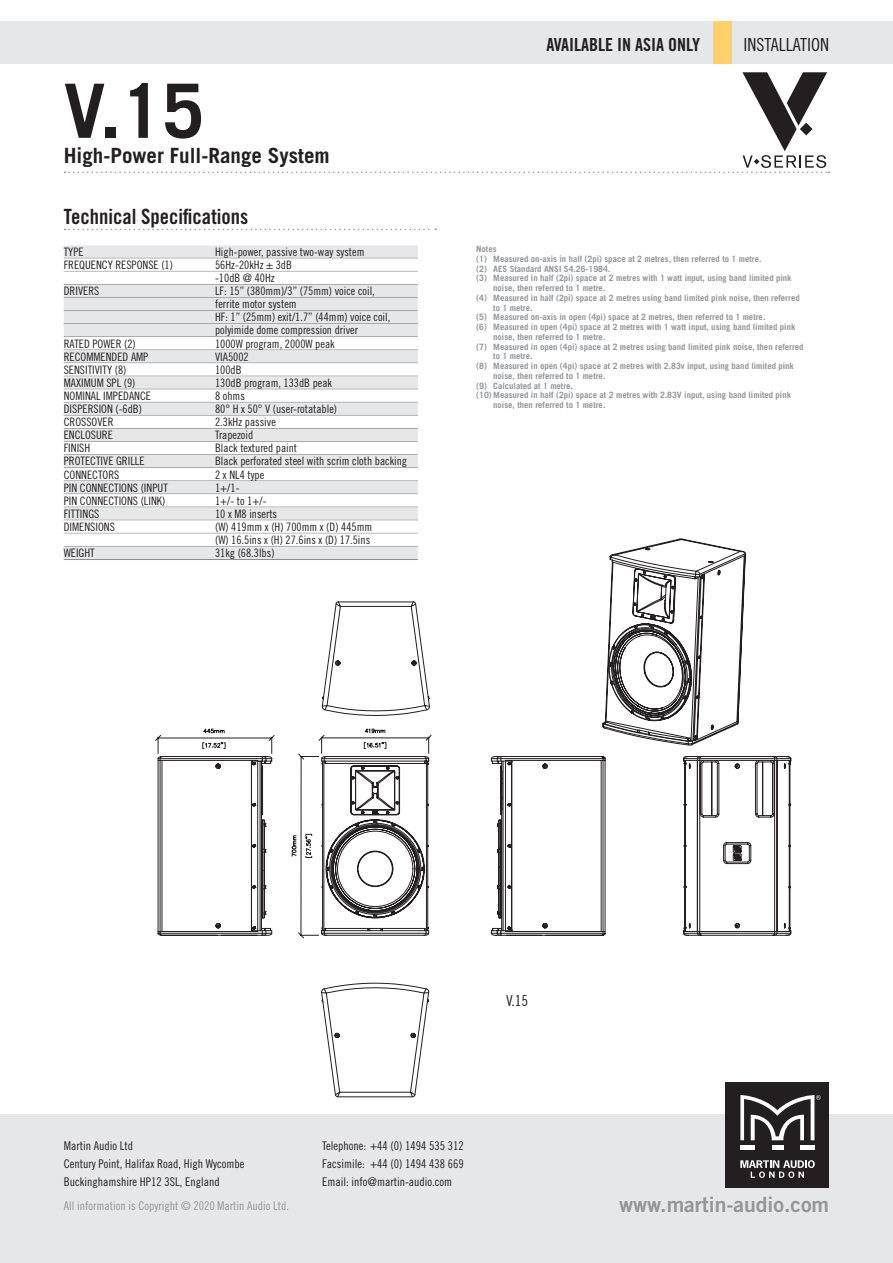
<style>
.page{position:relative;width:893px;height:1263px;background:#fff}
.page>*{position:absolute;margin:0;border:0;box-sizing:border-box;transform-origin:0 0}
.t1{font:700 75px "Trade Gothic";color:#231f20}
.t2{font:21.15px "Trade Gothic Bold Two";color:#939598}
.t3{font:700 21px "Trade Gothic";color:#231f20}
.t4{font:21px "Trade Gothic Bold Cond Twenty";color:#231f20}
.t5{font:18px "Trade Gothic Bold Cond Twenty";color:#231f20}
.t6{font:18px "Trade Gothic Cond Eighteen";color:#231f20}
.t7{font:15px "Trade Gothic Cond Eighteen";color:#231f20}
.t8{font:12px/18px "Trade Gothic Cond Eighteen";color:#231f20}
.t9{font:12px "Trade Gothic Cond Eighteen";color:#939598}
.t10{font:11.7px/13px "Trade Gothic Cond Eighteen";color:#231f20}
.t11{font:700 8.7px "Trade Gothic";color:#939598}
</style>
<div class="page">
<div style="left:0;top:21px;width:893px;height:43px;background:#e6e7e9"></div>
<div style="left:0;top:1114px;width:893px;height:149px;background:#e6e7e9"></div>
<div style="left:725px;top:1082px;width:104px;height:105px;background:#231f20"></div>
<div style="left:740px;top:1145px;width:15px;height:5px;background:#fff"></div>
<div style="left:800px;top:1145px;width:14px;height:5px;background:#fff"></div>
<div style="left:772px;top:1145px;width:11px;height:5px;background:#fff"></div>
<svg style="left:740px;top:1160px;width:75px;height:18px"></svg>
<svg style="left:740px;top:1095px;width:81px;height:45px"></svg>
<svg style="left:65px;top:72px;width:764px;height:101px"></svg>
<div style="left:713px;top:21px;width:18px;height:43px;background:#fed069"></div>
<svg style="left:321px;top:930px;width:381px;height:168px"></svg>
<svg style="left:601px;top:538px;width:190px;height:396px"></svg>
<svg style="left:155px;top:548px;width:591px;height:382px"></svg>
<svg style="left:157px;top:741px;width:273px;height:198px"></svg>
<svg style="left:65px;top:229px;width:371px;height:1px"></svg>
<div style="left:64px;top:245px;width:354px;height:13px;background:#e6e7e9"></div>
<hr style="left:64px;top:271px;width:354px;height:1px;background:#8b8c8e">
<hr style="left:64px;top:284px;width:354px;height:1px;background:#8b8c8e">
<div style="left:64px;top:285px;width:354px;height:13px;background:#e6e7e9"></div>
<hr style="left:64px;top:297px;width:354px;height:1px;background:#8b8c8e">
<div style="left:64px;top:298px;width:354px;height:13px;background:#e6e7e9"></div>
<hr style="left:64px;top:310px;width:354px;height:1px;background:#8b8c8e">
<div style="left:64px;top:311px;width:354px;height:13px;background:#e6e7e9"></div>
<hr style="left:64px;top:323px;width:354px;height:1px;background:#8b8c8e">
<div style="left:64px;top:324px;width:354px;height:13px;background:#e6e7e9"></div>
<hr style="left:64px;top:336px;width:354px;height:1px;background:#8b8c8e">
<div style="left:64px;top:350px;width:354px;height:13px;background:#e6e7e9"></div>
<div style="left:64px;top:376px;width:354px;height:13px;background:#e6e7e9"></div>
<div style="left:64px;top:402px;width:354px;height:14px;background:#e6e7e9"></div>
<hr style="left:64px;top:415px;width:354px;height:1px;background:#8b8c8e">
<hr style="left:64px;top:428px;width:354px;height:1px;background:#8b8c8e">
<div style="left:64px;top:429px;width:354px;height:13px;background:#e6e7e9"></div>
<hr style="left:64px;top:441px;width:354px;height:1px;background:#8b8c8e">
<hr style="left:64px;top:454px;width:354px;height:1px;background:#8b8c8e">
<div style="left:64px;top:455px;width:354px;height:13px;background:#e6e7e9"></div>
<hr style="left:64px;top:467px;width:354px;height:1px;background:#8b8c8e">
<div style="left:64px;top:481px;width:354px;height:13px;background:#e6e7e9"></div>
<div style="left:64px;top:507px;width:354px;height:13px;background:#e6e7e9"></div>
<hr style="left:64px;top:546px;width:354px;height:1px;background:#8b8c8e">
<div style="left:64px;top:547px;width:354px;height:13px;background:#e6e7e9"></div>
<hr style="left:64px;top:559px;width:354px;height:1px;background:#8b8c8e">
<h1 class="t1" style="left:64px;top:65px;width:142px">V.15</h1>
<h3 class="t3" style="left:64px;top:143px;width:268px">High-Power Full-Range System</h3>
<h3 class="t4" style="left:64px;top:204px;width:186px">Technical Specifications</h3>
<h3 class="t10" style="left:64px;top:245px;width:22px">TYPE</h3>
<h3 class="t10" style="left:215px;top:245px;width:151px">High-power, passive two-way system</h3>
<h3 class="t10" style="left:64px;top:258px;width:111px">FREQUENCY RESPONSE (1)</h3>
<h3 class="t10" style="left:215px;top:258px;width:78px">56Hz-20kHz ± 3dB -10dB @ 40Hz</h3>
<h3 class="t10" style="left:64px;top:284px;width:37px">DRIVERS</h3>
<h3 class="t10" style="left:215px;top:284px;width:177px">LF: 15” (380mm)/3” (75mm) voice coil, ferrite motor system<br>HF: 1” (25mm) exit/1.7” (44mm) voice coil, polyimide dome compression driver</h3>
<h3 class="t10" style="left:64px;top:337px;width:73px">RATED POWER (2)</h3>
<h3 class="t10" style="left:215px;top:337px;width:121px">1000W program, 2000W peak</h3>
<h3 class="t10" style="left:64px;top:350px;width:86px">RECOMMENDED AMP</h3>
<h3 class="t10" style="left:215px;top:350px;width:35px">VIA5002</h3>
<h3 class="t10" style="left:64px;top:363px;width:64px">SENSITIVITY (8)</h3>
<h3 class="t10" style="left:215px;top:363px;width:28px">100dB</h3>
<h3 class="t10" style="left:64px;top:376px;width:73px">MAXIMUM SPL (9)</h3>
<h3 class="t10" style="left:215px;top:376px;width:118px">130dB program, 133dB peak</h3>
<h3 class="t10" style="left:64px;top:389px;width:89px">NOMINAL IMPEDANCE</h3>
<h3 class="t10" style="left:215px;top:389px;width:31px">8 ohms</h3>
<h3 class="t10" style="left:64px;top:402px;width:80px">DISPERSION (-6dB)</h3>
<h3 class="t10" style="left:215px;top:402px;width:123px">80° H x 50° V (user-rotatable)</h3>
<h3 class="t10" style="left:64px;top:415px;width:51px">CROSSOVER</h3>
<h3 class="t10" style="left:215px;top:415px;width:62px">2.3kHz passive</h3>
<h3 class="t10" style="left:64px;top:428px;width:51px">ENCLOSURE</h3>
<h3 class="t10" style="left:215px;top:428px;width:40px">Trapezoid</h3>
<h3 class="t10" style="left:64px;top:441px;width:28px">FINISH</h3>
<h3 class="t10" style="left:215px;top:441px;width:84px">Black textured paint</h3>
<h3 class="t10" style="left:64px;top:455px;width:82px">PROTECTIVE GRILLE</h3>
<h3 class="t10" style="left:215px;top:455px;width:194px">Black perforated steel with scrim cloth backing</h3>
<h3 class="t10" style="left:64px;top:468px;width:57px">CONNECTORS</h3>
<h3 class="t10" style="left:215px;top:468px;width:51px">2 x NL4 type</h3>
<h3 class="t10" style="left:64px;top:481px;width:106px">PIN CONNECTIONS (INPUT</h3>
<h3 class="t10" style="left:215px;top:481px;width:26px">1+/1-</h3>
<h3 class="t10" style="left:64px;top:494px;width:103px">PIN CONNECTIONS (LINK)</h3>
<h3 class="t10" style="left:215px;top:494px;width:53px">1+/- to 1+/-</h3>
<h3 class="t10" style="left:64px;top:507px;width:37px">FITTINGS</h3>
<h3 class="t10" style="left:215px;top:507px;width:64px">10 x M8 inserts</h3>
<h3 class="t10" style="left:64px;top:520px;width:53px">DIMENSIONS</h3>
<h3 class="t10" style="left:215px;top:520px;width:159px">(W) 419mm x (H) 700mm x (D) 445mm (W) 16.5ins x (H) 27.6ins x (D) 17.5ins</h3>
<h3 class="t10" style="left:64px;top:546px;width:33px">WEIGHT</h3>
<h3 class="t10" style="left:215px;top:546px;width:61px">31kg (68.3lbs)</h3>
<h3 class="t5" style="left:547px;top:34px;width:155px">AVAILABLE IN ASIA ONLY</h3>
<h3 class="t6" style="left:743px;top:34px;width:87px">INSTALLATION</h3>
<p class="t11" style="left:476px;top:244px;width:22px">Notes</p>
<p class="t11" style="left:476px;top:253px;width:287px">(1) Measured on-axis in half (2pi) space at 2 metres, then referred to 1 metre.</p>
<p class="t11" style="left:476px;top:263px;width:136px">(2) AES Standard ANSI S4.26-1984.</p>
<p class="t11" style="left:476px;top:273px;width:317px">(3) Measured in half (2pi) space at 2 metres with 1 watt input, using band limited pink</p>
<p class="t11" style="left:493px;top:283px;width:114px">noise, then referred to 1 metre.</p>
<p class="t11" style="left:476px;top:292px;width:325px">(4) Measured in half (2pi) space at 2 metres using band limited pink noise, then referred</p>
<p class="t11" style="left:493px;top:302px;width:41px">to 1 metre.</p>
<p class="t11" style="left:476px;top:312px;width:291px">(5) Measured on-axis in open (4pi) space at 2 metres, then referred to 1 metre.</p>
<p class="t11" style="left:476px;top:322px;width:321px">(6) Measured in open (4pi) space at 2 metres with 1 watt input, using band limited pink</p>
<p class="t11" style="left:493px;top:331px;width:114px">noise, then referred to 1 metre.</p>
<p class="t11" style="left:476px;top:341px;width:329px">(7) Measured in open (4pi) space at 2 metres using band limited pink noise, then referred</p>
<p class="t11" style="left:493px;top:351px;width:41px">to 1 metre.</p>
<p class="t11" style="left:476px;top:361px;width:319px">(8) Measured in open (4pi) space at 2 metres with 2.83v input, using band limited pink</p>
<p class="t11" style="left:493px;top:370px;width:114px">noise, then referred to 1 metre.</p>
<p class="t11" style="left:476px;top:380px;width:98px">(9) Calculated at 1 metre.</p>
<p class="t11" style="left:476px;top:390px;width:316px">(10) Measured in half (2pi) space at 2 metres with 2.83V input, using band limited pink</p>
<p class="t11" style="left:493px;top:400px;width:114px">noise, then referred to 1 metre.</p>
<h3 class="t7" style="left:506px;top:991px;width:24px">V.15</h3>
<h3 class="t8" style="left:64px;top:1136px;width:182px">Martin Audio Ltd<br>Century Point, Halifax Road, High Wycombe<br>Buckinghamshire HP12 3SL, England</h3>
<h3 class="t9" style="left:64px;top:1198px;width:227px">All information is Copyright © 2020 Martin Audio Ltd.</h3>
<h3 class="t8" style="left:322px;top:1136px;width:143px;text-align:justify">Telephone: +44 (0) 1494 535 312<br>Facsimile: +44 (0) 1494 438 669<br>Email: info@martin-audio.com</h3>
<h2 class="t2" style="left:619px;top:1191px;width:212px">www.martin-audio.com</h2>
</div>
